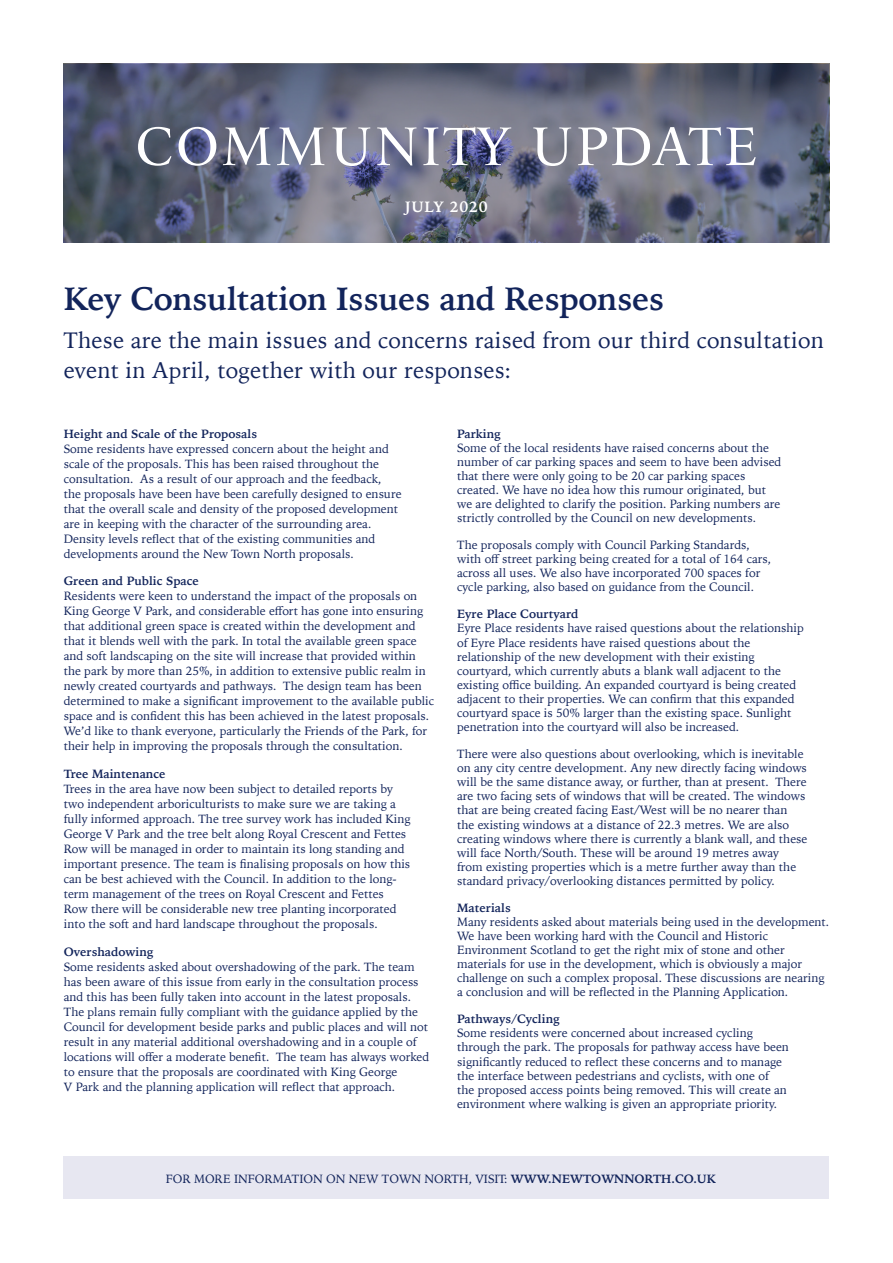
<style>
.page{position:relative;width:893px;height:1263px;background:#fff}
.page>*{position:absolute;margin:0;border:0;box-sizing:border-box;transform-origin:0 0}
.t1{font:54px "Iowan Old Style Titling";letter-spacing:.05em;color:#fff}
.t2{font:700 32.25px "Iowan Old Style";letter-spacing:-.01em;color:#12245b}
.t3{font:22.5px/30px "Iowan Old Style";letter-spacing:.01em;color:#12245b}
.t4{font:700 15px "Iowan Old Style";letter-spacing:.05em;color:#fff}
.t5{font:12px/15px "Iowan Old Style";color:#12245b}
.t6{font:700 12px "Iowan Old Style";color:#12245b}
.s1{font-weight:700}
</style>
<div class="page">
<svg style="left:64px;top:64px;width:765px;height:178px;background:#63677d"></svg>
<div style="left:64px;top:1157px;width:765px;height:42px;background:#e7e7f1"></div>
<h1 class="t1" style="left:135px;top:115px;width:624px">COMMUNITY UPDATE</h1>
<p class="t4" style="left:405px;top:193px;width:84px">JULY 2020</p>
<h2 class="t2" style="left:64px;top:269px;width:602px">Key Consultation Issues and Responses</h2>
<h3 class="t3" style="left:64px;top:324px;width:761px">These are the main issues and concerns raised from our third consultation event in April, together with our responses:</h3>
<p class="t6" style="left:64px;top:422px;width:195px">Height and Scale of the Proposals</p>
<p class="t5" style="left:64px;top:440px;width:339px">Some residents have expressed concern about the height and scale of the proposals. This has been raised throughout the consultation. As a result of our approach and the feedback, the proposals have been have been carefully designed to ensure that the overall scale and density of the proposed development are in keeping with the character of the surrounding area.<br>Density levels reflect that of the existing communities and developments around the New Town North proposals.</p>
<p class="t6" style="left:64px;top:570px;width:137px">Green and Public Space</p>
<p class="t5" style="left:64px;top:588px;width:372px">Residents were keen to understand the impact of the proposals on King George V Park, and considerable effort has gone into ensuring that additional green space is created within the development and that it blends well with the park. In total the available green space and soft landscaping on the site will increase that provided within the park by more than 25%, in addition to extensive public realm in newly created courtyards and pathways. The design team has been determined to make a significant improvement to the available public space and is confident this has been achieved in the latest proposals.<br>We’d like to thank everyone, particularly the Friends of the Park, for their help in improving the proposals through the consultation.</p>
<p class="t6" style="left:64px;top:763px;width:103px">Tree Maintenance</p>
<p class="t5" style="left:64px;top:781px;width:348px">Trees in the area have now been subject to detailed reports by two independent arboriculturists to make sure we are taking a fully informed approach. The tree survey work has included King George V Park and the tree belt along Royal Crescent and Fettes Row will be managed in order to maintain its long standing and important presence. The team is finalising proposals on how this can be best achieved with the Council. In addition to the long&shy;term management of the trees on Royal Crescent and Fettes Row there will be considerable new tree planting incorporated into the soft and hard landscape throughout the proposals.</p>
<p class="t6" style="left:64px;top:941px;width:91px">Overshadowing</p>
<p class="t5" style="left:64px;top:959px;width:367px">Some residents asked about overshadowing of the park. The team has been aware of this issue from early in the consultation process and this has been fully taken into account in the latest proposals.<br>The plans remain fully compliant with the guidance applied by the Council for development beside parks and public places and will not result in any material additional overshadowing and in a couple of locations will offer a moderate benefit. The team has always worked to ensure that the proposals are coordinated with King George<br>V Park and the planning application will reflect that approach.</p>
<p class="t6" style="left:457px;top:422px;width:45px">Parking</p>
<p class="t5" style="left:457px;top:440px;width:326px;line-height:14.1px">Some of the local residents have raised concerns about the number of car parking spaces and seem to have been advised that there were only going to be 20 car parking spaces created. We have no idea how this rumour originated, but we are delighted to clarify the position. Parking numbers are strictly controlled by the Council on new developments.</p>
<p class="t5" style="left:457px;top:537px;width:316px;line-height:14.1px">The proposals comply with Council Parking Standards, with off street parking being created for a total of 164 cars, across all uses. We also have incorporated 700 spaces for cycle parking, also based on guidance from the Council.</p>
<p class="t6" style="left:457px;top:603px;width:123px">Eyre Place Courtyard</p>
<p class="t5" style="left:457px;top:621px;width:348px;line-height:14.1px">Eyre Place residents have raised questions about the relationship of Eyre Place residents have raised questions about the relationship of the new development with their existing courtyard, which currently abuts a blank wall adjacent to the existing office building. An expanded courtyard is being created adjacent to their properties. We can confirm that this expanded courtyard space is 50% larger than the existing space. Sunlight penetration into the courtyard will also be increased.</p>
<p class="t5" style="left:457px;top:746px;width:352px;line-height:14.1px">There were also questions about overlooking, which is inevitable on any city centre development. Any new directly facing windows will be the same distance away, or further, than at present. There are two facing sets of windows that will be created. The windows that are being created facing East/West will be no nearer than the existing windows at a distance of 22.3 metres. We are also creating windows where there is currently a blank wall, and these will face North/South. These will be around 19 metres away from existing properties which is a metre further away than the standard privacy/overlooking distances permitted by policy.</p>
<p class="t6" style="left:457px;top:897px;width:55px">Materials</p>
<p class="t5" style="left:457px;top:914px;width:374px;line-height:14.1px">Many residents asked about materials being used in the development.<br>We have been working hard with the Council and Historic Environment Scotland to get the right mix of stone and other materials for use in the development, which is obviously a major challenge on such a complex proposal. These discussions are nearing a conclusion and will be reflected in the Planning Application.</p>
<p class="t6" style="left:457px;top:1008px;width:104px">Pathways/Cycling</p>
<p class="t5" style="left:457px;top:1025px;width:333px;line-height:14.1px">Some residents were concerned about increased cycling through the park. The proposals for pathway access have been significantly reduced to reflect these concerns and to manage the interface between pedestrians and cyclists, with one of the proposed access points being removed. This will create an environment where walking is given an appropriate priority.</p>
<p class="t5" style="left:166px;top:1171px;width:552px">FOR MORE INFORMATION ON NEW TOWN NORTH, VISIT: <span class="s1">WWW.NEWTOWNNORTH.CO.UK</span></p>
</div>
